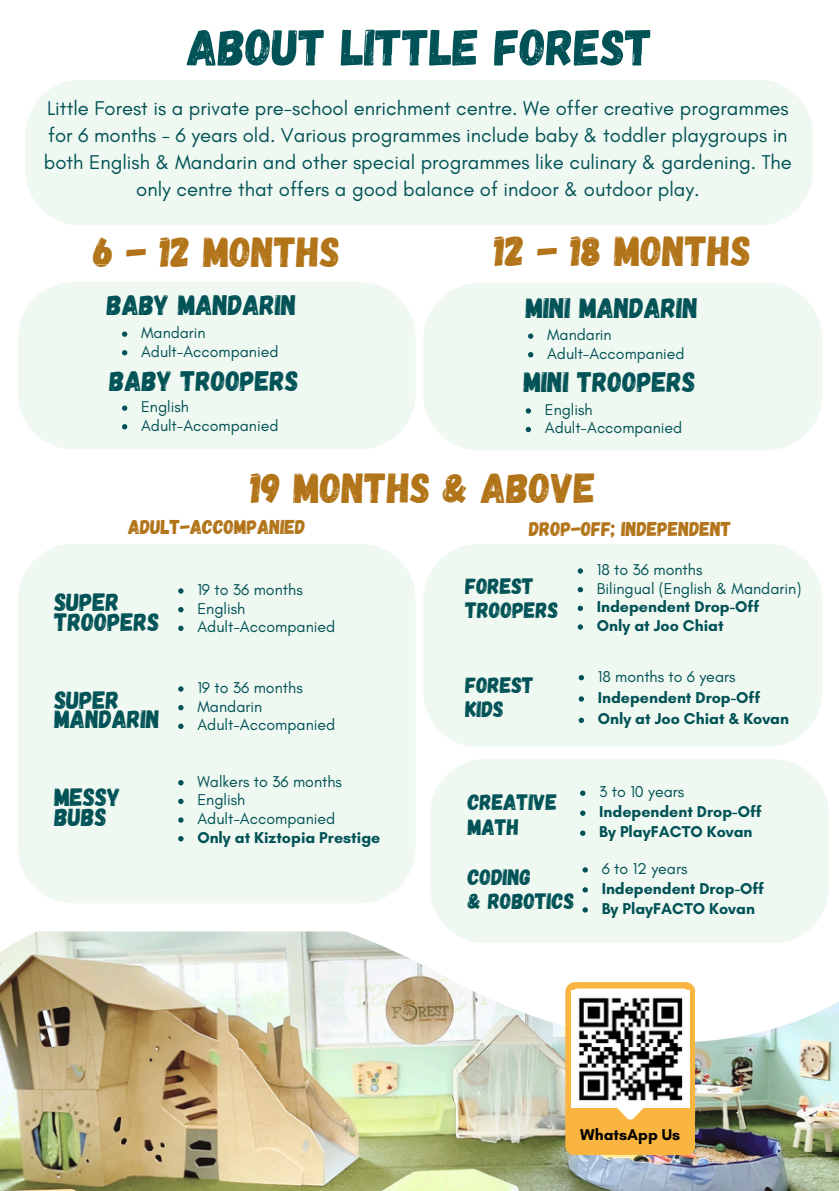
<style>
.page{position:relative;width:839px;height:1191px;background:#fff}
.page>*{position:absolute;margin:0;border:0;box-sizing:border-box;transform-origin:0 0}
.t1{font:51.2px "Gagalin";color:#015256}
.t2{font:42px "Gagalin";color:#b27418}
.t3{font:28.2px "Gagalin";color:#015256}
.t4{font:25px/19.6px "Gagalin";color:#015256}
.t5{font:22.2px/24.8px "Gagalin";color:#015256}
.t6{font:20.4px/27px "Glacial Indifference";color:#015256;text-align:center}
.t7{font:20px "Gagalin";color:#b27418}
.t8{font:16px "Glacial Indifference";color:#015256}
.t9{font:700 16px "Glacial Indifference";color:#015256}
.t10{font:700 16px "Glacial Indifference";color:#000}
</style>
<div class="page">
<img style="left:0;top:1130px;width:838px;height:61px">
<img style="left:0;top:810px;width:838px;height:320px">
<div style="left:423px;top:283px;width:399px;height:167px;background:#eff8f1;border-radius:56px"></div>
<svg style="left:528px;top:334px;width:5px;height:5px"></svg>
<svg style="left:528px;top:352px;width:5px;height:5px"></svg>
<svg style="left:525px;top:408px;width:6px;height:6px"></svg>
<svg style="left:525px;top:427px;width:6px;height:5px"></svg>
<div style="left:26px;top:80px;width:787px;height:145px;background:#eff8f1"></div>
<div style="left:565px;top:982px;width:129px;height:173px;background:#f9b53f;border-radius:10px"></div>
<svg style="left:574px;top:989px;width:113px;height:131px"></svg>
<img style="left:571px;top:990px;width:118px;height:118px">
<div style="left:424px;top:544px;width:398px;height:203px;background:#eff8f1"></div>
<svg style="left:577px;top:568px;width:6px;height:6px"></svg>
<svg style="left:577px;top:587px;width:6px;height:5px"></svg>
<svg style="left:577px;top:606px;width:6px;height:5px"></svg>
<svg style="left:577px;top:624px;width:6px;height:6px"></svg>
<svg style="left:578px;top:675px;width:6px;height:5px"></svg>
<svg style="left:578px;top:696px;width:6px;height:6px"></svg>
<svg style="left:578px;top:718px;width:6px;height:5px"></svg>
<div style="left:18px;top:544px;width:397px;height:359px;background:#eff8f1"></div>
<svg style="left:178px;top:686px;width:5px;height:6px"></svg>
<svg style="left:178px;top:705px;width:5px;height:5px"></svg>
<svg style="left:178px;top:724px;width:5px;height:5px"></svg>
<svg style="left:178px;top:588px;width:5px;height:6px"></svg>
<svg style="left:178px;top:607px;width:5px;height:5px"></svg>
<svg style="left:178px;top:626px;width:5px;height:5px"></svg>
<svg style="left:178px;top:780px;width:5px;height:5px"></svg>
<svg style="left:178px;top:799px;width:5px;height:5px"></svg>
<svg style="left:178px;top:817px;width:5px;height:6px"></svg>
<svg style="left:178px;top:836px;width:5px;height:5px"></svg>
<div style="left:18px;top:282px;width:397px;height:167px;background:#eff8f1;border-radius:55px"></div>
<svg style="left:122px;top:332px;width:5px;height:5px"></svg>
<svg style="left:122px;top:350px;width:5px;height:5px"></svg>
<svg style="left:122px;top:406px;width:5px;height:5px"></svg>
<svg style="left:122px;top:424px;width:5px;height:5px"></svg>
<div style="left:430px;top:759px;width:398px;height:184px;background:#eff8f1"></div>
<svg style="left:580px;top:791px;width:5px;height:5px"></svg>
<svg style="left:580px;top:811px;width:5px;height:5px"></svg>
<svg style="left:580px;top:831px;width:5px;height:5px"></svg>
<svg style="left:582px;top:867px;width:6px;height:6px"></svg>
<svg style="left:582px;top:887px;width:6px;height:6px"></svg>
<svg style="left:582px;top:907px;width:6px;height:6px"></svg>
<h2 class="t1" style="left:187px;top:14px;width:466px">ABOUT LITTLE FOREST</h2>
<p class="t6" style="left:44px;top:94px;width:749px">Little Forest is a private pre-school enrichment centre. We offer creative programmes for 6 months - 6 years old. Various programmes include baby &amp; toddler playgroups in both English &amp; Mandarin and other special programmes like culinary &amp; gardening. The only centre that offers a good balance of indoor &amp; outdoor play.</p>
<h5 class="t2" style="left:93px;top:225px;width:248px">6 - 12 MONTHS</h5>
<h6 class="t2" style="left:494px;top:224px;width:258px">12 - 18 MONTHS</h6>
<p class="t3" style="left:107px;top:287px;width:191px">BABY MANDARIN</p>
<p class="t3" style="left:525px;top:290px;width:174px">MINI MANDARIN</p>
<p class="t8" style="left:141px;top:323px;width:66px">Mandarin</p>
<p class="t8" style="left:141px;top:342px;width:139px">Adult-Accompanied</p>
<p class="t8" style="left:141px;top:397px;width:49px">English</p>
<p class="t8" style="left:141px;top:416px;width:139px">Adult-Accompanied</p>
<p class="t3" style="left:110px;top:363px;width:191px">BABY TROOPERS</p>
<h3 class="t8" style="left:547px;top:325px;width:66px">Mandarin</h3>
<p class="t8" style="left:547px;top:344px;width:139px">Adult-Accompanied</p>
<p class="t3" style="left:523px;top:363px;width:173px">MINI TROOPERS</p>
<p class="t8" style="left:545px;top:400px;width:49px">English</p>
<h3 class="t8" style="left:545px;top:418px;width:139px">Adult-Accompanied</h3>
<h2 class="t2" style="left:251px;top:461px;width:346px">19 MONTHS &amp; ABOVE</h2>
<p class="t7" style="left:128px;top:514px;width:179px">ADULT-ACCOMPANIED</p>
<p class="t7" style="left:529px;top:516px;width:204px">DROP-OFF; INDEPENDENT</p>
<p class="t4" style="left:54px;top:591px;width:106px">SUPER<br>TROOPERS</p>
<p class="t4" style="left:54px;top:689px;width:107px">SUPER<br>MANDARIN</p>
<h4 class="t4" style="left:54px;top:786px;width:68px">MESSY<br>BUBS</h4>
<p class="t8" style="left:197px;top:580px;width:107px">19 to 36 months</p>
<p class="t8" style="left:197px;top:598px;width:49px">English</p>
<p class="t8" style="left:197px;top:617px;width:139px">Adult-Accompanied</p>
<h4 class="t8" style="left:197px;top:678px;width:107px">19 to 36 months</h4>
<h4 class="t8" style="left:197px;top:696px;width:66px">Mandarin</h4>
<p class="t8" style="left:197px;top:715px;width:139px">Adult-Accompanied</p>
<p class="t8" style="left:197px;top:772px;width:146px">Walkers to 36 months</p>
<p class="t8" style="left:197px;top:790px;width:49px">English</p>
<p class="t8" style="left:197px;top:809px;width:139px">Adult-Accompanied</p>
<h6 class="t9" style="left:197px;top:828px;width:184px">Only at Kiztopia Prestige</h6>
<p class="t5" style="left:465px;top:572px;width:95px">FOREST<br>TROOPERS</p>
<h3 class="t5" style="left:465px;top:671px;width:70px">FOREST<br>KIDS</h3>
<h6 class="t5" style="left:468px;top:789px;width:91px">CREATIVE<br>MATH</h6>
<p class="t5" style="left:468px;top:863px;width:108px">CODING<br>&amp; ROBOTICS</p>
<p class="t8" style="left:597px;top:560px;width:107px">18 to 36 months</p>
<p class="t8" style="left:597px;top:578px;width:206px">Bilingual (English &amp; Mandarin)</p>
<h3 class="t9" style="left:597px;top:597px;width:164px">Independent Drop-Off</h3>
<p class="t9" style="left:597px;top:616px;width:128px">Only at Joo Chiat</p>
<p class="t8" style="left:598px;top:666px;width:139px">18 months to 6 years</p>
<h2 class="t9" style="left:598px;top:688px;width:164px">Independent Drop-Off</h2>
<p class="t9" style="left:598px;top:709px;width:193px">Only at Joo Chiat &amp; Kovan</p>
<p class="t8" style="left:599px;top:782px;width:86px">3 to 10 years</p>
<p class="t9" style="left:599px;top:802px;width:164px">Independent Drop-Off</p>
<p class="t9" style="left:599px;top:822px;width:155px">By PlayFACTO Kovan</p>
<p class="t8" style="left:601px;top:859px;width:87px">6 to 12 years</p>
<p class="t9" style="left:601px;top:879px;width:164px">Independent Drop-Off</p>
<h6 class="t9" style="left:601px;top:899px;width:155px">By PlayFACTO Kovan</h6>
<p class="t10" style="left:580px;top:1125px;width:101px">WhatsApp Us</p>
</div>
